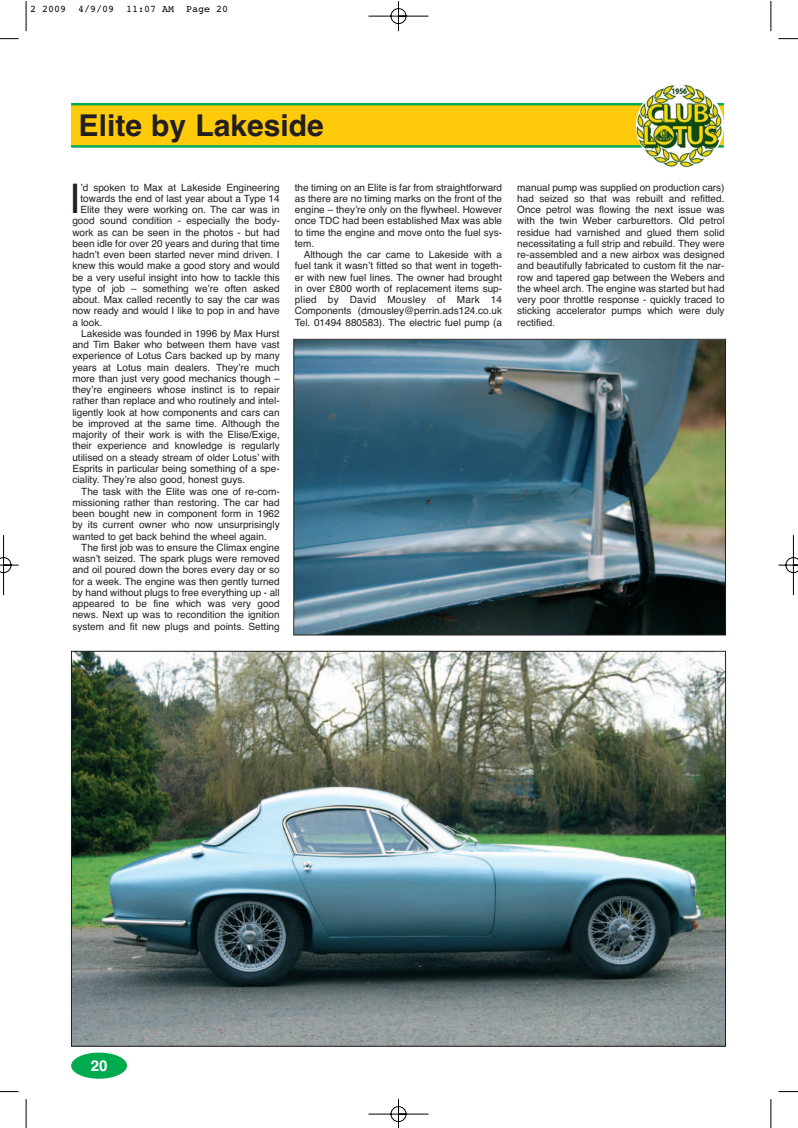
<style>
.page{position:relative;width:798px;height:1128px;background:#fff}
.page>*{position:absolute;margin:0;border:0;box-sizing:border-box;transform-origin:0 0}
.t1{font:40.88px "Helvetica";color:#231f20}
.t2{font:700 30px "Helvetica";color:#231f20}
.t3{font:700 15px "Helvetica";color:#fff}
.t4{font:10px/11.2px "Helvetica";color:#231f20;text-align:justify}
.t5{font:10px "Courier";color:#000}
</style>
<div class="page">
<img style="left:0;top:1px;width:797px;height:1126px">
<p class="t5" style="left:30px;top:6px;width:200px">2 2009 4/9/09 11:07 AM Page 20</p>
<h2 class="t2" style="left:79px;top:114px;width:247px">Elite by Lakeside</h2>
<h1 class="t1" style="left:69px;top:184px;width:13px">I</h1>
<p class="t4" style="left:80px;top:182px;width:201px">’d spoken to Max at Lakeside Engineering</p>
<p class="t4" style="left:80px;top:194px;width:201px">towards the end of last year about a Type 14</p>
<p class="t4" style="left:80px;top:205px;width:201px">Elite they were working on. The car was in</p>
<p class="t4" style="left:72px;top:216px;width:209px">good sound condition - especially the body-</p>
<p class="t4" style="left:72px;top:227px;width:209px">work as can be seen in the photos - but had</p>
<p class="t4" style="left:72px;top:239px;width:209px">been idle for over 20 years and during that time</p>
<p class="t4" style="left:72px;top:250px;width:209px">hadn’t even been started never mind driven. I</p>
<p class="t4" style="left:72px;top:261px;width:209px">knew this would make a good story and would</p>
<p class="t4" style="left:72px;top:272px;width:209px">be a very useful insight into how to tackle this</p>
<p class="t4" style="left:72px;top:284px;width:209px">type of job – something we’re often asked</p>
<p class="t4" style="left:72px;top:295px;width:209px">about. Max called recently to say the car was</p>
<p class="t4" style="left:72px;top:306px;width:209px">now ready and would I like to pop in and have</p>
<p class="t4" style="left:72px;top:317px;width:31px">a look.</p>
<p class="t4" style="left:81px;top:329px;width:200px">Lakeside was founded in 1996 by Max Hurst</p>
<p class="t4" style="left:72px;top:340px;width:209px">and Tim Baker who between them have vast</p>
<p class="t4" style="left:72px;top:351px;width:209px">experience of Lotus Cars backed up by many</p>
<p class="t4" style="left:72px;top:362px;width:209px">years at Lotus main dealers. They’re much</p>
<p class="t4" style="left:72px;top:374px;width:209px">more than just very good mechanics though –</p>
<p class="t4" style="left:72px;top:385px;width:209px">they’re engineers whose instinct is to repair</p>
<p class="t4" style="left:72px;top:396px;width:209px">rather than replace and who routinely and intel-</p>
<p class="t4" style="left:72px;top:407px;width:209px">ligently look at how components and cars can</p>
<p class="t4" style="left:72px;top:419px;width:209px">be improved at the same time. Although the</p>
<p class="t4" style="left:72px;top:430px;width:209px">majority of their work is with the Elise/Exige,</p>
<p class="t4" style="left:72px;top:441px;width:209px">their experience and knowledge is regularly</p>
<p class="t4" style="left:72px;top:452px;width:209px">utilised on a steady stream of older Lotus’ with</p>
<p class="t4" style="left:72px;top:464px;width:209px">Esprits in particular being something of a spe-</p>
<p class="t4" style="left:72px;top:475px;width:174px">ciality. They’re also good, honest guys.</p>
<p class="t4" style="left:81px;top:486px;width:200px">The task with the Elite was one of re-com-</p>
<p class="t4" style="left:72px;top:497px;width:209px">missioning rather than restoring. The car had</p>
<p class="t4" style="left:72px;top:509px;width:209px">been bought new in component form in 1962</p>
<p class="t4" style="left:72px;top:520px;width:209px">by its current owner who now unsurprisingly</p>
<p class="t4" style="left:72px;top:531px;width:196px">wanted to get back behind the wheel again.</p>
<p class="t4" style="left:81px;top:542px;width:200px">The first job was to ensure the Climax engine</p>
<p class="t4" style="left:72px;top:554px;width:209px">wasn’t seized. The spark plugs were removed</p>
<p class="t4" style="left:72px;top:565px;width:209px">and oil poured down the bores every day or so</p>
<p class="t4" style="left:72px;top:576px;width:209px">for a week. The engine was then gently turned</p>
<p class="t4" style="left:72px;top:587px;width:209px">by hand without plugs to free everything up - all</p>
<p class="t4" style="left:72px;top:599px;width:209px">appeared to be fine which was very good</p>
<p class="t4" style="left:72px;top:610px;width:209px">news. Next up was to recondition the ignition</p>
<p class="t4" style="left:72px;top:621px;width:209px">system and fit new plugs and points. Setting</p>
<p class="t4" style="left:295px;top:182px;width:209px">the timing on an Elite is far from straightforward as there are no timing marks on the front of the engine – they’re only on the flywheel. However once TDC had been established Max was able to time the engine and move onto the fuel sys&shy;tem.</p>
<p class="t4" style="left:295px;top:250px;width:209px;text-indent:9px">Although the car came to Lakeside with a fuel tank it wasn’t fitted so that went in togeth&shy;er with new fuel lines. The owner had brought in over £800 worth of replacement items sup&shy;plied by David Mousley of Mark 14<br>Components (dmousley@perrin.ads124.co.uk Tel. 01494 880583). The electric fuel pump (a</p>
<p class="t4" style="left:517px;top:182px;width:209px">manual pump was supplied on production cars) had seized so that was rebuilt and refitted.<br>Once petrol was flowing the next issue was with the twin Weber carburettors. Old petrol residue had varnished and glued them solid necessitating a full strip and rebuild. They were re-assembled and a new airbox was designed and beautifully fabricated to custom fit the nar&shy;row and tapered gap between the Webers and the wheel arch. The engine was started but had very poor throttle response - quickly traced to sticking accelerator pumps which were duly rectified.</p>
<h3 class="t3" style="left:91px;top:1060px;width:18px">20</h3>
</div>
